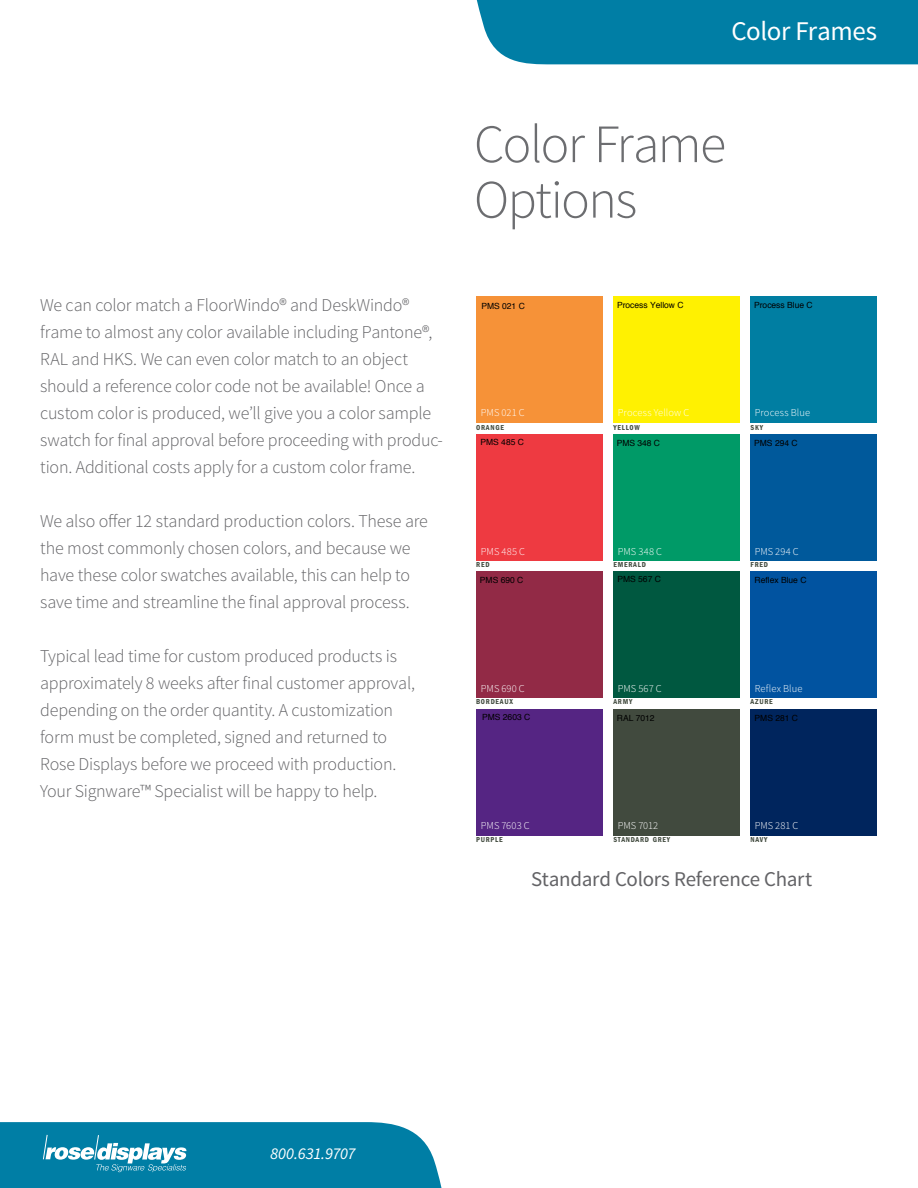
<style>
.page{position:relative;width:918px;height:1188px;background:#fff}
.page>*{position:absolute;margin:0;border:0;box-sizing:border-box;transform-origin:0 0}
.Header___36_37{font:300 54px/55.5px "Source Sans Pro";letter-spacing:-.03em;color:#6c6d70}
.Tab_Text{font:27px "Source Sans Pro";letter-spacing:-.015em;color:#fff}
.Sub-Head_1___Reg_14{font:21px "Source Sans Pro";letter-spacing:-.015em;color:#636366}
.Body___12_18{font:300 18px/27px "Source Sans Pro";letter-spacing:-.01em;color:#636366}
.t1{font:italic 16.5px "Source Sans Pro";letter-spacing:-.025em;color:#fff}
.Small_Text_Wht___7p{font:300 10.5px "Source Sans Pro";letter-spacing:.01em;color:#fff}
.t2{font:8.55px "Helvetica";color:#000}
.t3{font:600 condensed 7.5px "Franklin Gothic";letter-spacing:.1em;color:#414a3e}
.t4{font:6.15px "Courier";letter-spacing:.01em;color:#000}
</style>
<div class="page">
<div style="left:476px;top:0;width:442px;height:64px;background:#007ea5"></div>
<svg style="left:0;top:1122px;width:442px;height:66px;background:#1689ac"></svg>
<hr style="left:905px;top:287px;width:1px;height:575px;background:#231f20">
<svg style="left:476px;top:296px;width:401px;height:540px;background:#68726e"></svg>
<p class="Body___12_18" style="left:40px;top:291px;width:404px">We can color match a FloorWindo® and DeskWindo® frame to almost any color available including Pantone®, RAL and HKS. We can even color match to an object should a reference color code not be available! Once a custom color is produced, we’ll give you a color sample swatch for final approval before proceeding with produc&shy;tion. Additional costs apply for a custom color frame.</p>
<p class="Body___12_18" style="left:40px;top:507px;width:389px">We also offer 12 standard production colors. These are the most commonly chosen colors, and because we have these color swatches available, this can help to save time and streamline the final approval process.</p>
<p class="Body___12_18" style="left:40px;top:642px;width:376px">Typical lead time for custom produced products is approximately 8 weeks after final customer approval, depending on the order quantity. A customization form must be completed, signed and returned to Rose Displays before we proceed with production.<br>Your Signware™ Specialist will be happy to help.</p>
<p class="Tab_Text" style="left:731px;top:15px;width:147px">Color Frames</p>
<p class="Header___36_37" style="left:474px;top:117px;width:254px">Color Frame<br>Options</p>
<p class="t4" style="left:554px;top:205px;width:39px">15-06-2001</p>
<p class="t2" style="left:481px;top:299px;width:45px">PMS 021 C</p>
<p class="t2" style="left:617px;top:299px;width:68px">Process Yellow C</p>
<p class="t2" style="left:754px;top:298px;width:60px">Process Blue C</p>
<p class="Small_Text_Wht___7p" style="left:481px;top:407px;width:45px">PMS 021 C</p>
<p class="Small_Text_Wht___7p" style="left:618px;top:407px;width:73px">Process Yellow C</p>
<p class="Small_Text_Wht___7p" style="left:755px;top:407px;width:57px">Process Blue</p>
<p class="t3" style="left:476px;top:423px;width:29px">ORANGE</p>
<p class="t3" style="left:613px;top:423px;width:28px">YELLOW</p>
<p class="t3" style="left:751px;top:423px;width:14px">SKY</p>
<p class="t2" style="left:481px;top:436px;width:45px">PMS 485 C</p>
<p class="t2" style="left:617px;top:436px;width:45px">PMS 348 C</p>
<p class="t2" style="left:754px;top:436px;width:45px">PMS 294 C</p>
<p class="Small_Text_Wht___7p" style="left:481px;top:545px;width:46px">PMS 485 C</p>
<p class="Small_Text_Wht___7p" style="left:618px;top:545px;width:46px">PMS 348 C</p>
<p class="Small_Text_Wht___7p" style="left:755px;top:545px;width:46px">PMS 294 C</p>
<p class="t3" style="left:476px;top:560px;width:15px">RED</p>
<p class="t3" style="left:613px;top:560px;width:34px">EMERALD</p>
<p class="t3" style="left:751px;top:560px;width:19px">FRED</p>
<p class="t2" style="left:480px;top:573px;width:45px">PMS 690 C</p>
<p class="t2" style="left:618px;top:573px;width:45px">PMS 567 C</p>
<p class="t2" style="left:755px;top:573px;width:53px">Reflex Blue C</p>
<p class="Small_Text_Wht___7p" style="left:481px;top:682px;width:45px">PMS 690 C</p>
<p class="Small_Text_Wht___7p" style="left:618px;top:682px;width:45px">PMS 567 C</p>
<p class="Small_Text_Wht___7p" style="left:755px;top:682px;width:49px">Reflex Blue</p>
<p class="t3" style="left:476px;top:698px;width:38px">BORDEAUX</p>
<p class="t3" style="left:613px;top:698px;width:21px">ARMY</p>
<p class="t3" style="left:751px;top:698px;width:24px">AZURE</p>
<p class="t2" style="left:482px;top:711px;width:50px">PMS 2603 C</p>
<p class="t2" style="left:617px;top:711px;width:39px">RAL 7012</p>
<p class="t2" style="left:755px;top:711px;width:45px">PMS 281 C</p>
<p class="Small_Text_Wht___7p" style="left:481px;top:819px;width:50px">PMS 7603 C</p>
<p class="Small_Text_Wht___7p" style="left:618px;top:819px;width:42px">PMS 7012</p>
<p class="Small_Text_Wht___7p" style="left:755px;top:819px;width:45px">PMS 281 C</p>
<p class="t3" style="left:476px;top:835px;width:28px">PURPLE</p>
<p class="t3" style="left:613px;top:835px;width:58px">STANDARD GREY</p>
<p class="t3" style="left:751px;top:835px;width:18px">NAVY</p>
<p class="Sub-Head_1___Reg_14" style="left:531px;top:866px;width:283px">Standard Colors Reference Chart</p>
<p class="t1" style="left:270px;top:1144px;width:87px">800.631.9707</p>
</div>
